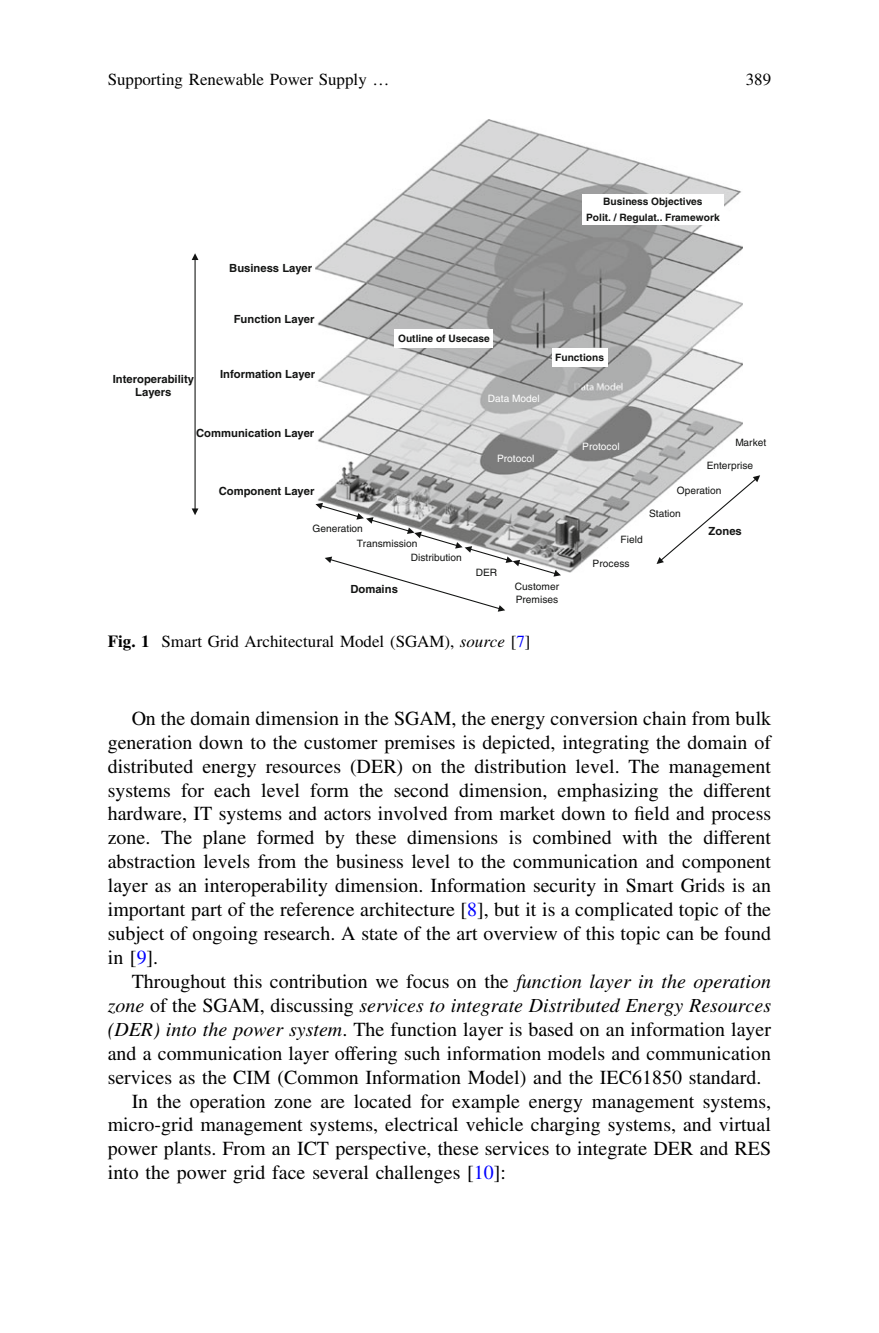
<style>
.page{position:relative;width:879px;height:1333px;background:#fff}
.page>*{position:absolute;margin:0;border:0;box-sizing:border-box;transform-origin:0 0}
.t1{font:20px/24px "Adv GTIMES R";color:#000;text-align:justify}
.t2{font:italic 20px "Adv GTIMES";color:#000}
.t3{font:17px "Adv GTIMES R";color:#000}
.t4{font:700 11.2px/13.6px "Helvetica";color:#131413;text-align:center}
.t5{font:10.2px/12.2px "Helvetica";color:#131413}
.t6{font:700 10.2px/15.6px "Helvetica";color:#131413;text-align:center}
.t7{font:10.2px "Helvetica";color:#fff}
.s1{font-family:"Adv PS Sym"}
.s2{font-family:"Adv GTIMES B"}
.s3{font-family:"Adv GTIMES";font-style:italic}
.s4{color:#00f}
.s5{font-family:"Adv GTIMES R";font-style:normal}
</style>
<div class="page">
<img style="left:316px;top:119px;width:426px;height:454px">
<svg style="left:656px;top:475px;width:104px;height:89px"></svg>
<svg style="left:315px;top:503px;width:246px;height:108px"></svg>
<div style="left:394px;top:329px;width:99px;height:19px;background:#fff"></div>
<div style="left:552px;top:348px;width:55px;height:18px;background:#fff"></div>
<div style="left:582px;top:194px;width:141px;height:31px;background:#fff"></div>
<svg style="left:192px;top:253px;width:6px;height:262px"></svg>
<p class="t3" style="left:108px;top:73px;width:283px">Supporting Renewable Power Supply <span class="s1">…</span></p>
<p class="t3" style="left:746px;top:73px;width:27px">389</p>
<p class="t4" style="left:229px;top:262px;width:85px">Business Layer</p>
<p class="t4" style="left:113px;top:373px;width:83px">Interoperability<br>Layers</p>
<p class="t4" style="left:234px;top:313px;width:82px">Function Layer</p>
<p class="t4" style="left:220px;top:368px;width:97px">Information Layer</p>
<p class="t4" style="left:196px;top:427px;width:120px">Communication Layer</p>
<p class="t4" style="left:219px;top:485px;width:97px">Component Layer</p>
<p class="t6" style="left:398px;top:332px;width:93px">Outline of Usecase</p>
<p class="t7" style="left:488px;top:394px;width:53px">Data Model</p>
<p class="t7" style="left:497px;top:455px;width:39px">Protocol</p>
<p class="t5" style="left:312px;top:523px;width:52px">Generation</p>
<p class="t5" style="left:357px;top:538px;width:62px">Transmission</p>
<p class="t5" style="left:411px;top:552px;width:53px">Distribution</p>
<p class="t5" style="left:476px;top:567px;width:23px">DER</p>
<p class="t6" style="left:586px;top:194px;width:135px">Business Objectives<br>Polit. / Regulat.. Framework</p>
<p class="t6" style="left:555px;top:350px;width:50px">Functions</p>
<p class="t7" style="left:582px;top:443px;width:39px">Protocol</p>
<p class="t5" style="left:735px;top:437px;width:32px">Market</p>
<p class="t5" style="left:706px;top:460px;width:48px">Enterprise</p>
<p class="t5" style="left:677px;top:485px;width:46px">Operation</p>
<p class="t5" style="left:649px;top:508px;width:33px">Station</p>
<p class="t5" style="left:620px;top:534px;width:24px">Field</p>
<p class="t5" style="left:592px;top:558px;width:38px">Process</p>
<p class="t4" style="left:708px;top:525px;width:35px">Zones</p>
<p class="t4" style="left:350px;top:583px;width:49px">Domains</p>
<p class="t5" style="left:515px;top:581px;width:46px">Customer<br>Premises</p>
<p class="t3" style="left:108px;top:635px;width:424px"><span class="s2">Fig. 1</span> Smart Grid Architectural Model (SGAM), <span class="s3">source</span> [<span class="s4">7</span>]</p>
<p class="t1" style="left:108px;top:708px;width:665px;text-indent:24px">On the domain dimension in the SGAM, the energy conversion chain from bulk generation down to the customer premises is depicted, integrating the domain of distributed energy resources (DER) on the distribution level. The management systems for each level form the second dimension, emphasizing the different hardware, IT systems and actors involved from market down to field and process zone. The plane formed by these dimensions is combined with the different abstraction levels from the business level to the communication and component layer as an interoperability dimension. Information security in Smart Grids is an important part of the reference architecture [<span class="s4">8</span>], but it is a complicated topic of the subject of ongoing research. A state of the art overview of this topic can be found in [<span class="s4">9</span>].</p>
<p class="t1" style="left:132px;top:971px;width:641px">Throughout this contribution we focus on the <span class="s3">function layer in the operation</span></p>
<p class="t2" style="left:108px;top:998px;width:665px">zone <span class="s5">of the SGAM, discussing</span> services to integrate Distributed Energy Resources</p>
<p class="t1" style="left:108px;top:1019px;width:665px"><span class="s3">(DER) into the power system</span>. The function layer is based on an information layer</p>
<p class="t1" style="left:108px;top:1042px;width:665px">and a communication layer offering such information models and communication</p>
<p class="t1" style="left:108px;top:1066px;width:655px">services as the CIM (Common Information Model) and the IEC61850 standard.</p>
<p class="t1" style="left:132px;top:1090px;width:641px">In the operation zone are located for example energy management systems,</p>
<p class="t1" style="left:108px;top:1114px;width:665px">micro-grid management systems, electrical vehicle charging systems, and virtual</p>
<p class="t1" style="left:108px;top:1138px;width:665px">power plants. From an ICT perspective, these services to integrate DER and RES</p>
<p class="t1" style="left:108px;top:1162px;width:400px">into the power grid face several challenges [<span class="s4">10</span>]:</p>
</div>
